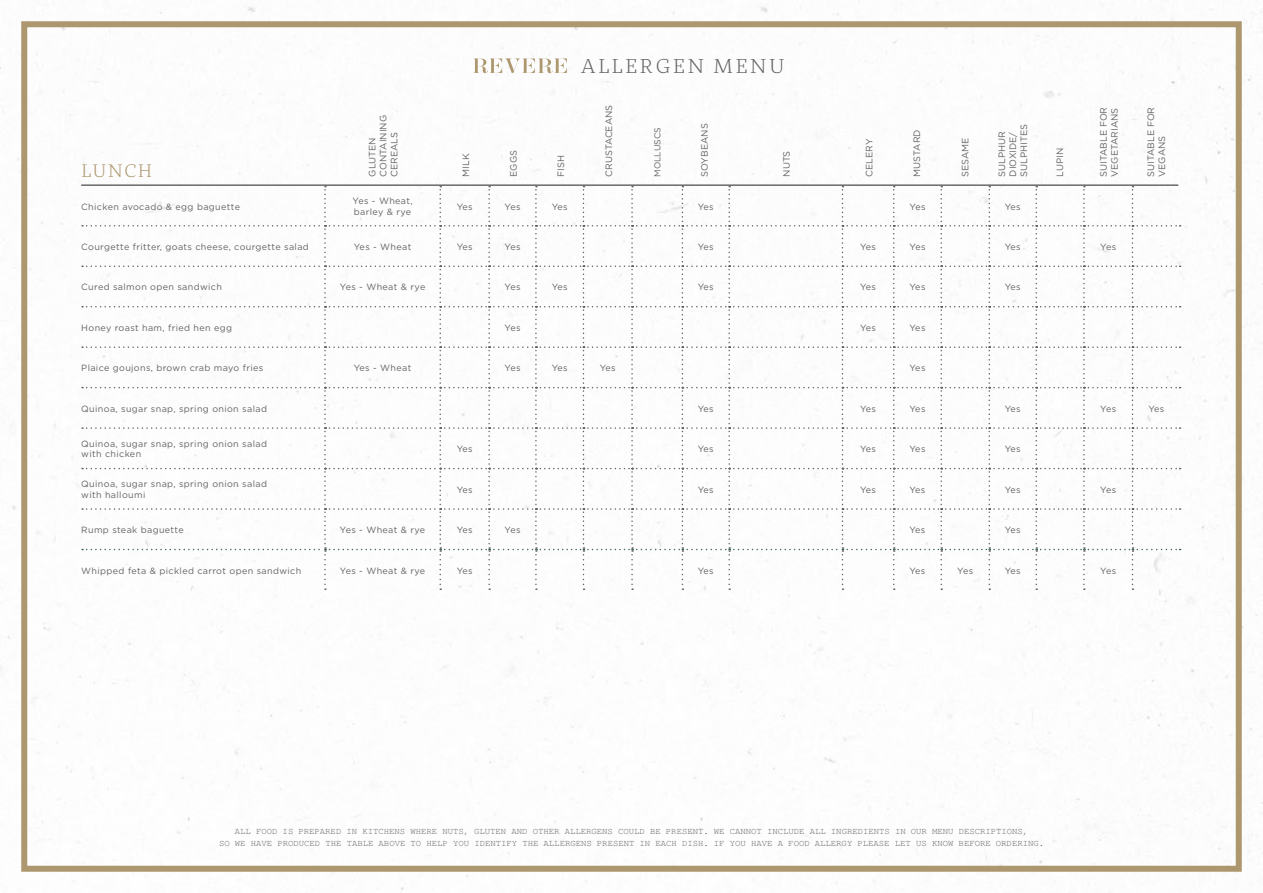
<style>
.page{position:relative;width:1263px;height:893px;background:#fff}
.page>*{position:absolute;margin:0;border:0;box-sizing:border-box;transform-origin:0 0}
.t1{font:300 19.95px "St Marie Pro";letter-spacing:.12em;color:#646363}
.t2{font:300 18px "St Marie Pro";letter-spacing:.08em;color:#ad976e}
.t3{font:9.3px/11.1px "Gotham";color:#646363}
.t4{font:9px/10.5px "Gotham HTF";letter-spacing:.04em;color:#646363}
.t5{font:9px/11.2px "Te X Gyre Cursor";letter-spacing:-.005em;color:#646363;text-align:center}
.t6{font:8.7px "Gotham";color:#646363}
</style>
<div class="page">
<div style="left:21px;top:21px;width:1221px;height:851px;border:6px solid #ad976e"></div>
<svg style="left:474px;top:58px;width:93px;height:15px"></svg>
<hr style="left:81px;top:184px;width:1097px;height:2px;background:#646363">
<svg style="left:82px;top:186px;width:1098px;height:404px"></svg>
<h2 class="t2" style="left:81px;top:159px;width:72px">LUNCH</h2>
<p class="t3" style="left:367px;top:177px;width:63px;rotate:-90deg">GLUTEN<br>CONTAINING<br>CEREALS</p>
<p class="t3" style="left:460px;top:177px;width:25px;rotate:-90deg">MILK</p>
<p class="t3" style="left:508px;top:177px;width:28px;rotate:-90deg">EGGS</p>
<p class="t3" style="left:555px;top:177px;width:23px;rotate:-90deg">FISH</p>
<h1 class="t1" style="left:581px;top:53px;width:205px">ALLERGEN MENU</h1>
<p class="t3" style="left:603px;top:177px;width:73px;rotate:-90deg">CRUSTACEANS</p>
<p class="t6" style="left:652px;top:177px;width:51px;rotate:-90deg">MOLLUSCS</p>
<p class="t3" style="left:699px;top:177px;width:55px;rotate:-90deg">SOYBEANS</p>
<p class="t3" style="left:781px;top:177px;width:28px;rotate:-90deg">NUTS</p>
<p class="t3" style="left:863px;top:177px;width:39px;rotate:-90deg">CELERY</p>
<p class="t3" style="left:911px;top:177px;width:49px;rotate:-90deg">MUSTARD</p>
<p class="t3" style="left:960px;top:177px;width:41px;rotate:-90deg">SESAME</p>
<p class="t3" style="left:996px;top:177px;width:54px;rotate:-90deg">SULPHUR<br>DIOXIDE/<br>SULPHITES</p>
<p class="t3" style="left:1054px;top:177px;width:30px;rotate:-90deg">LUPIN</p>
<p class="t3" style="left:1098px;top:177px;width:71px;rotate:-90deg">SUITABLE FOR<br>VEGETARIANS</p>
<p class="t3" style="left:1145px;top:177px;width:71px;rotate:-90deg">SUITABLE FOR<br>VEGANS</p>
<p class="t4" style="left:81px;top:201px;width:160px">Chicken avocado &amp; egg baguette</p>
<p class="t4" style="left:352px;top:196px;width:62px">Yes - Wheat, barley &amp; rye</p>
<p class="t4" style="left:457px;top:201px;width:17px">Yes</p>
<p class="t4" style="left:504px;top:201px;width:17px">Yes</p>
<p class="t4" style="left:552px;top:201px;width:17px">Yes</p>
<p class="t4" style="left:698px;top:201px;width:17px">Yes</p>
<p class="t4" style="left:909px;top:201px;width:17px">Yes</p>
<p class="t4" style="left:1005px;top:201px;width:17px">Yes</p>
<p class="t4" style="left:81px;top:241px;width:229px">Courgette fritter, goats cheese, courgette salad</p>
<p class="t4" style="left:354px;top:241px;width:59px">Yes - Wheat</p>
<p class="t4" style="left:457px;top:241px;width:17px">Yes</p>
<p class="t4" style="left:504px;top:241px;width:17px">Yes</p>
<p class="t4" style="left:698px;top:241px;width:17px">Yes</p>
<p class="t4" style="left:860px;top:241px;width:17px">Yes</p>
<p class="t4" style="left:909px;top:241px;width:17px">Yes</p>
<p class="t4" style="left:1005px;top:241px;width:17px">Yes</p>
<p class="t4" style="left:1100px;top:241px;width:17px">Yes</p>
<p class="t4" style="left:81px;top:282px;width:142px">Cured salmon open sandwich</p>
<p class="t4" style="left:340px;top:282px;width:87px">Yes - Wheat &amp; rye</p>
<p class="t4" style="left:504px;top:282px;width:17px">Yes</p>
<p class="t4" style="left:552px;top:282px;width:17px">Yes</p>
<p class="t4" style="left:698px;top:282px;width:17px">Yes</p>
<p class="t4" style="left:860px;top:282px;width:17px">Yes</p>
<p class="t4" style="left:909px;top:282px;width:17px">Yes</p>
<p class="t4" style="left:1005px;top:282px;width:17px">Yes</p>
<p class="t4" style="left:81px;top:322px;width:152px">Honey roast ham, fried hen egg</p>
<p class="t4" style="left:504px;top:322px;width:17px">Yes</p>
<p class="t4" style="left:860px;top:322px;width:17px">Yes</p>
<p class="t4" style="left:909px;top:322px;width:17px">Yes</p>
<p class="t4" style="left:81px;top:363px;width:184px">Plaice goujons, brown crab mayo fries</p>
<p class="t4" style="left:354px;top:363px;width:59px">Yes - Wheat</p>
<p class="t4" style="left:504px;top:363px;width:17px">Yes</p>
<p class="t4" style="left:552px;top:363px;width:17px">Yes</p>
<p class="t4" style="left:600px;top:363px;width:17px">Yes</p>
<p class="t4" style="left:909px;top:363px;width:17px">Yes</p>
<p class="t4" style="left:81px;top:403px;width:187px">Quinoa, sugar snap, spring onion salad</p>
<p class="t4" style="left:698px;top:403px;width:17px">Yes</p>
<p class="t4" style="left:860px;top:403px;width:17px">Yes</p>
<p class="t4" style="left:909px;top:403px;width:17px">Yes</p>
<p class="t4" style="left:1005px;top:403px;width:17px">Yes</p>
<p class="t4" style="left:1100px;top:403px;width:17px">Yes</p>
<p class="t4" style="left:1148px;top:403px;width:17px">Yes</p>
<p class="t4" style="left:81px;top:438px;width:187px">Quinoa, sugar snap, spring onion salad with chicken</p>
<p class="t4" style="left:457px;top:444px;width:17px">Yes</p>
<p class="t4" style="left:698px;top:444px;width:17px">Yes</p>
<p class="t4" style="left:860px;top:444px;width:17px">Yes</p>
<p class="t4" style="left:909px;top:444px;width:17px">Yes</p>
<p class="t4" style="left:1005px;top:444px;width:17px">Yes</p>
<p class="t4" style="left:81px;top:479px;width:187px">Quinoa, sugar snap, spring onion salad with halloumi</p>
<p class="t4" style="left:457px;top:484px;width:17px">Yes</p>
<p class="t4" style="left:698px;top:484px;width:17px">Yes</p>
<p class="t4" style="left:860px;top:484px;width:17px">Yes</p>
<p class="t4" style="left:909px;top:484px;width:17px">Yes</p>
<p class="t4" style="left:1005px;top:484px;width:17px">Yes</p>
<p class="t4" style="left:1100px;top:484px;width:17px">Yes</p>
<p class="t4" style="left:81px;top:524px;width:104px">Rump steak baguette</p>
<p class="t4" style="left:340px;top:524px;width:87px">Yes - Wheat &amp; rye</p>
<p class="t4" style="left:457px;top:524px;width:17px">Yes</p>
<p class="t4" style="left:504px;top:524px;width:17px">Yes</p>
<p class="t4" style="left:909px;top:524px;width:17px">Yes</p>
<p class="t4" style="left:1005px;top:524px;width:17px">Yes</p>
<p class="t4" style="left:81px;top:565px;width:221px">Whipped feta &amp; pickled carrot open sandwich</p>
<p class="t4" style="left:340px;top:565px;width:87px">Yes - Wheat &amp; rye</p>
<p class="t4" style="left:457px;top:565px;width:17px">Yes</p>
<p class="t4" style="left:698px;top:565px;width:17px">Yes</p>
<p class="t4" style="left:909px;top:565px;width:17px">Yes</p>
<p class="t4" style="left:957px;top:565px;width:17px">Yes</p>
<p class="t4" style="left:1005px;top:565px;width:17px">Yes</p>
<p class="t4" style="left:1100px;top:565px;width:17px">Yes</p>
<p class="t5" style="left:219px;top:826px;width:826px">ALL FOOD IS PREPARED IN KITCHENS WHERE NUTS, GLUTEN AND OTHER ALLERGENS COULD BE PRESENT. WE CANNOT INCLUDE ALL INGREDIENTS IN OUR MENU DESCRIPTIONS,<br>SO WE HAVE PRODUCED THE TABLE ABOVE TO HELP YOU IDENTIFY THE ALLERGENS PRESENT IN EACH DISH. IF YOU HAVE A FOOD ALLERGY PLEASE LET US KNOW BEFORE ORDERING.</p>
</div>
